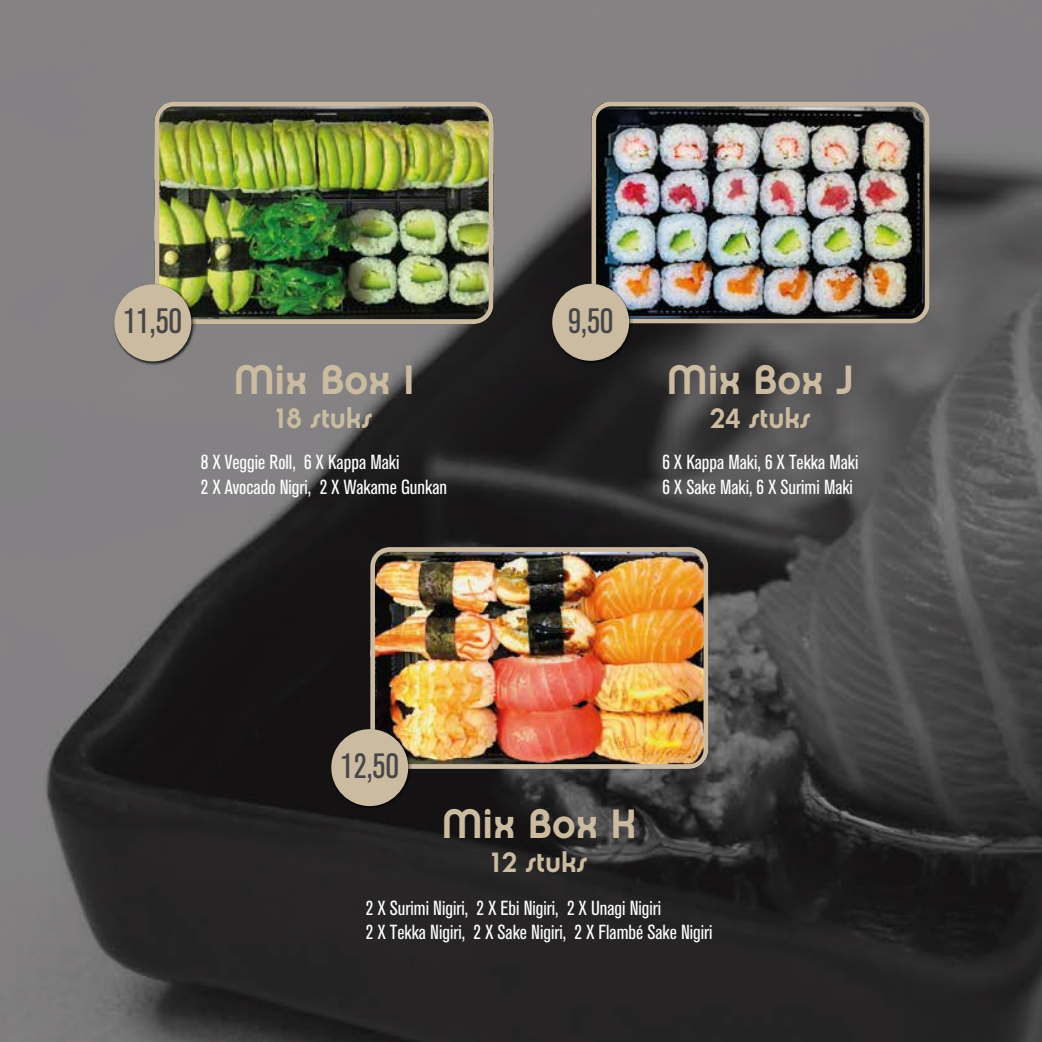
<style>
.page{position:relative;width:1042px;height:1042px;background:#fff}
.page>*{position:absolute;margin:0;border:0;box-sizing:border-box;transform-origin:0 0}
.t1{font:41.12px "Chalet New York Nineteen Seventy";color:#cbbba0}
.t2{font:40.95px "Chalet New York Nineteen Seventy";color:#cbbba0}
.t3{font:condensed 35px "Akzidenz Grotesk BQ";color:#474747}
.t4{font:condensed 34.82px "Akzidenz Grotesk BQ";color:#474747}
.t5{font:28px "Chalet New York Nineteen Seventy";color:#cbbba0}
.t6{font:condensed 20.3px/24.3px "Akzidenz Grotesk BQ";color:#fff}
.t7{font:condensed 20.12px/24.2px "Akzidenz Grotesk BQ";color:#fff}
</style>
<div class="page">
<img style="left:0;top:0;width:1042px;height:1042px">
<img style="left:370px;top:547px;width:338px;height:222px">
<img style="left:329px;top:727px;width:83px;height:83px">
<div style="left:331px;top:729px;width:77px;height:77px;background:#cbbba0;border-radius:50%"></div>
<img style="left:591px;top:102px;width:338px;height:221px">
<img style="left:550px;top:282px;width:83px;height:82px">
<div style="left:552px;top:284px;width:77px;height:77px;background:#cbbba0;border-radius:50%"></div>
<img style="left:154px;top:102px;width:339px;height:222px">
<img style="left:112px;top:282px;width:83px;height:83px">
<div style="left:114px;top:284px;width:77px;height:77px;background:#cbbba0;border-radius:50%"></div>
<h3 class="t3" style="left:124px;top:302px;width:60px">11,50</h3>
<h1 class="t1" style="left:234px;top:355px;width:182px">Mix Box I</h1>
<h3 class="t5" style="left:276px;top:401px;width:98px">18 stuks</h3>
<p class="t6" style="left:201px;top:450px;width:248px">8 X Veggie Roll, 6 X Kappa Maki<br>2 X Avocado Nigri, 2 X Wakame Gunkan</p>
<h3 class="t4" style="left:568px;top:301px;width:47px">9,50</h3>
<h2 class="t2" style="left:667px;top:355px;width:188px">Mix Box J</h2>
<h3 class="t5" style="left:710px;top:401px;width:102px">24 stuks</h3>
<p class="t7" style="left:662px;top:450px;width:198px">6 X Kappa Maki, 6 X Tekka Maki<br>6 X Sake Maki, 6 X Surimi Maki</p>
<h3 class="t4" style="left:341px;top:746px;width:60px">12,50</h3>
<h2 class="t2" style="left:442px;top:799px;width:197px">Mix Box K</h2>
<h3 class="t5" style="left:491px;top:845px;width:97px">12 stuks</h3>
<p class="t7" style="left:366px;top:896px;width:348px">2 X Surimi Nigiri, 2 X Ebi Nigiri, 2 X Unagi Nigiri<br>2 X Tekka Nigiri, 2 X Sake Nigiri, 2 X Flambé Sake Nigiri</p>
</div>
